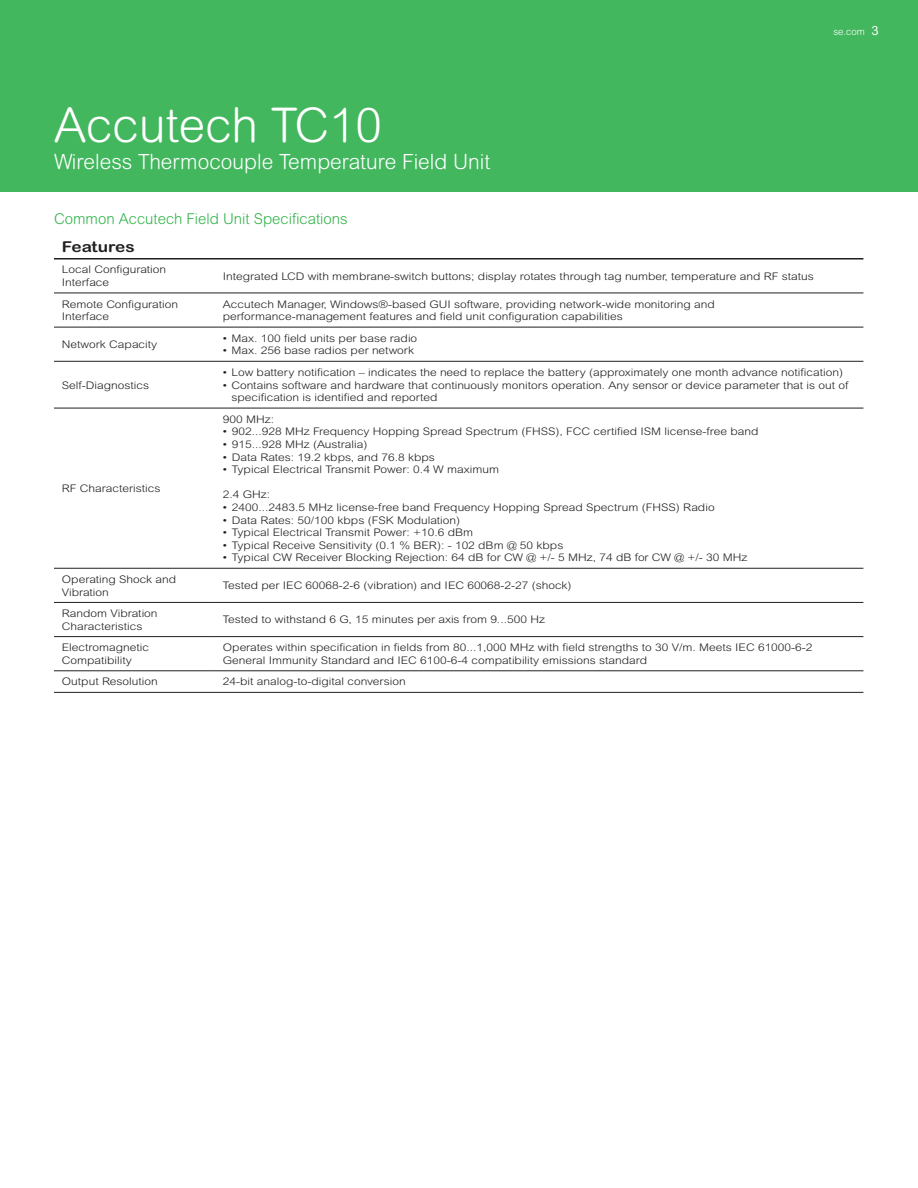
<style>
.page{position:relative;width:918px;height:1188px;background:#fff}
.page>*{position:absolute;margin:0;border:0;box-sizing:border-box;transform-origin:0 0}
.t1{font:300 48px "Arial Rounded MT Std";color:#fff}
.t2{font:300 21px "Arial Rounded MT Std";color:#fff}
.t3{font:300 15px "Arial Rounded MT Std";color:#31b44a}
.t4{font:700 15px "Arial Rounded MT Std";color:#231f20;scale:1.15 1}
.t5{font:300 10.5px/12.6px "Arial Rounded MT Std";color:#231f20;scale:1.15 1}
.t6{font:300 9.75px "Arial Rounded MT Std";color:#fff}
.s1{font-weight:400;font-size:12.75px}
</style>
<div class="page">
<svg style="left:54px;top:292px;width:809px;height:400px"></svg>
<hr style="left:54px;top:293px;width:161px;height:1px;background:#231f20">
<hr style="left:215px;top:293px;width:648px;height:1px;background:#231f20">
<hr style="left:54px;top:327px;width:161px;height:1px;background:#231f20">
<hr style="left:215px;top:327px;width:648px;height:1px;background:#231f20">
<hr style="left:54px;top:361px;width:161px;height:1px;background:#231f20">
<hr style="left:215px;top:361px;width:648px;height:1px;background:#231f20">
<hr style="left:54px;top:408px;width:161px;height:1px;background:#231f20">
<hr style="left:215px;top:408px;width:648px;height:1px;background:#231f20">
<hr style="left:54px;top:568px;width:161px;height:1px;background:#231f20">
<hr style="left:215px;top:568px;width:648px;height:1px;background:#231f20">
<hr style="left:54px;top:602px;width:161px;height:1px;background:#231f20">
<hr style="left:215px;top:602px;width:648px;height:1px;background:#231f20">
<hr style="left:54px;top:636px;width:161px;height:1px;background:#231f20">
<hr style="left:215px;top:636px;width:648px;height:1px;background:#231f20">
<hr style="left:54px;top:671px;width:161px;height:1px;background:#231f20">
<hr style="left:215px;top:671px;width:648px;height:1px;background:#231f20">
<hr style="left:54px;top:692px;width:161px;height:1px;background:#231f20">
<hr style="left:215px;top:692px;width:648px;height:1px;background:#231f20">
<hr style="left:54px;top:258px;width:161px;height:2px;background:#231f20">
<hr style="left:215px;top:258px;width:648px;height:2px;background:#231f20">
<div style="left:0;top:0;width:918px;height:191px;background:#42b75e"></div>
<p class="t6" style="left:833px;top:26px;width:47px">se.com <span class="s1">3</span></p>
<h1 class="t1" style="left:54px;top:97px;width:330px">Accutech TC10</h1>
<h2 class="t2" style="left:54px;top:150px;width:438px">Wireless Thermocouple Temperature Field Unit</h2>
<h3 class="t3" style="left:54px;top:210px;width:295px">Common Accutech Field Unit Specifications</h3>
<h3 class="t4" style="left:62px;top:238px;width:65px">Features</h3>
<p class="t5" style="left:62px;top:263px;width:92px">Local Configuration<br>Interface</p>
<p class="t5" style="left:223px;top:270px;width:515px">Integrated LCD with membrane-switch buttons; display rotates through tag number, temperature and RF status</p>
<p class="t5" style="left:62px;top:298px;width:103px">Remote Configuration<br>Interface</p>
<p class="t5" style="left:223px;top:298px;width:429px">Accutech Manager, Windows®-based GUI software, providing network-wide monitoring and performance-management features and field unit configuration capabilities</p>
<p class="t5" style="left:62px;top:338px;width:84px">Network Capacity</p>
<p class="t5" style="left:223px;top:332px;width:171px">• Max. 100 field units per base radio</p>
<p class="t5" style="left:223px;top:344px;width:168px">• Max. 256 base radios per network</p>
<p class="t5" style="left:62px;top:378px;width:77px">Self-Diagnostics</p>
<p class="t5" style="left:62px;top:482px;width:87px">RF Characteristics</p>
<p class="t5" style="left:223px;top:366px;width:541px">• Low battery notification – indicates the need to replace the battery (approximately one month advance notification)</p>
<p class="t5" style="left:231px;top:378px;width:538px;text-indent:-9px">• Contains software and hardware that continuously monitors operation. Any sensor or device parameter that is out of specification is identified and reported</p>
<p class="t5" style="left:223px;top:413px;width:46px">900 MHz:</p>
<p class="t5" style="left:223px;top:425px;width:467px">• 902...928 MHz Frequency Hopping Spread Spectrum (FHSS), FCC certified ISM license-free band</p>
<p class="t5" style="left:223px;top:438px;width:127px">• 915...928 MHz (Australia)</p>
<p class="t5" style="left:223px;top:450px;width:186px">• Data Rates: 19.2 kbps, and 76.8 kbps</p>
<p class="t5" style="left:223px;top:463px;width:242px">• Typical Electrical Transmit Power: 0.4 W maximum</p>
<p class="t5" style="left:223px;top:488px;width:43px">2.4 GHz:</p>
<p class="t5" style="left:223px;top:501px;width:429px">• 2400...2483.5 MHz license-free band Frequency Hopping Spread Spectrum (FHSS) Radio</p>
<p class="t5" style="left:223px;top:513px;width:208px">• Data Rates: 50/100 kbps (FSK Modulation)</p>
<p class="t5" style="left:223px;top:526px;width:219px">• Typical Electrical Transmit Power: +10.6 dBm</p>
<p class="t5" style="left:223px;top:539px;width:298px">• Typical Receive Sensitivity (0.1 % BER): - 102 dBm @ 50 kbps</p>
<p class="t5" style="left:223px;top:551px;width:458px">• Typical CW Receiver Blocking Rejection: 64 dB for CW @ +/- 5 MHz, 74 dB for CW @ +/- 30 MHz</p>
<p class="t5" style="left:62px;top:573px;width:101px">Operating Shock and<br>Vibration</p>
<p class="t5" style="left:223px;top:579px;width:305px">Tested per IEC 60068-2-6 (vibration) and IEC 60068-2-27 (shock)</p>
<p class="t5" style="left:62px;top:607px;width:85px">Random Vibration<br>Characteristics</p>
<p class="t5" style="left:223px;top:613px;width:282px">Tested to withstand 6 G, 15 minutes per axis from 9...500 Hz</p>
<p class="t5" style="left:62px;top:641px;width:77px">Electromagnetic<br>Compatibility</p>
<p class="t5" style="left:223px;top:641px;width:514px">Operates within specification in fields from 80...1,000 MHz with field strengths to 30 V/m. Meets IEC 61000-6-2<br>General Immunity Standard and IEC 6100-6-4 compatibility emissions standard</p>
<p class="t5" style="left:62px;top:675px;width:85px">Output Resolution</p>
<p class="t5" style="left:223px;top:675px;width:161px">24-bit analog-to-digital conversion</p>
</div>
